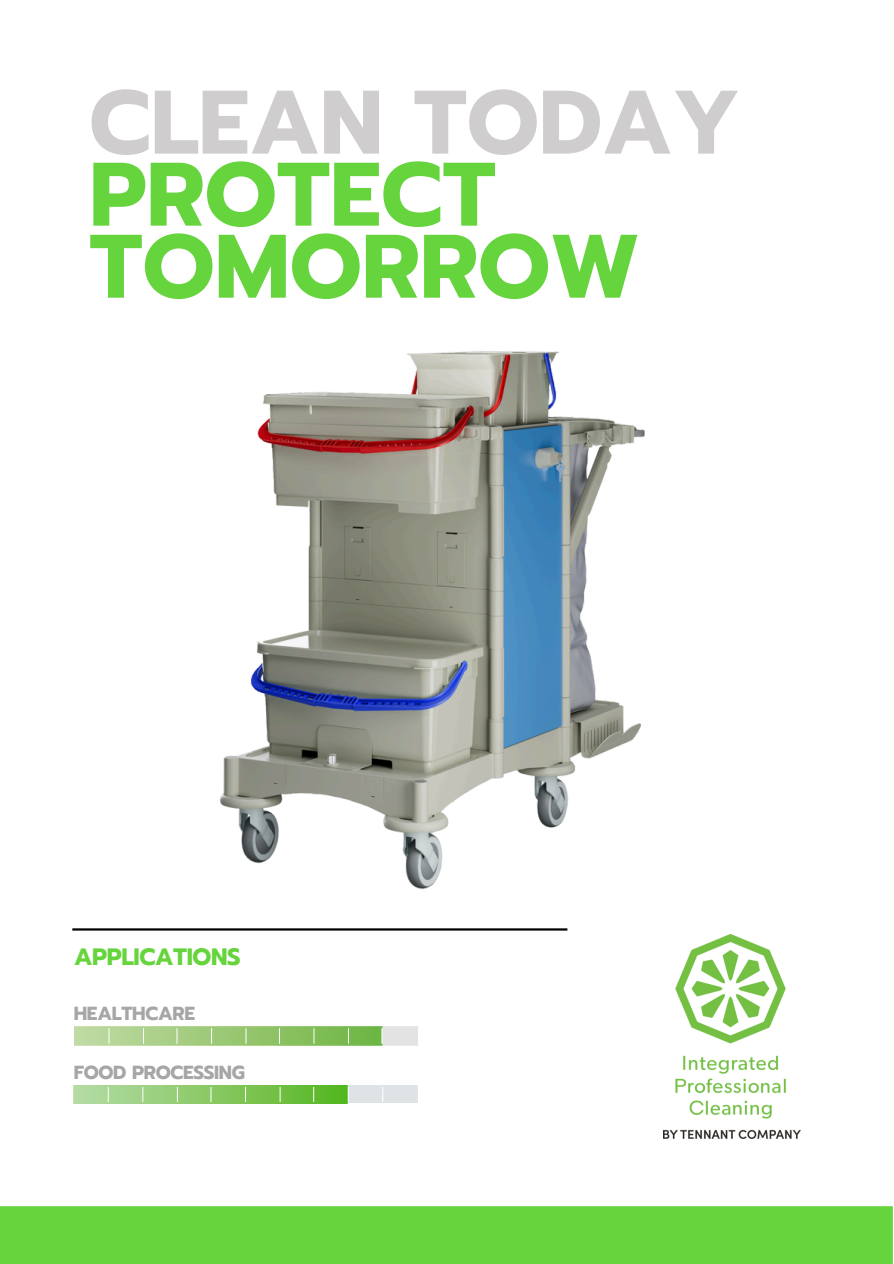
<style>
.page{position:relative;width:894px;height:1264px;background:#fff}
.page>*{position:absolute;margin:0;border:0;box-sizing:border-box;transform-origin:0 0}
.t1{font:700 90px/72px "Prompt";color:#66d43d}
.t2{font:700 23.55px "Prompt";letter-spacing:-.02em;color:#66d43d}
.t3{font:700 18.9px "Prompt";letter-spacing:-.02em;color:#a6a6a6}
.s1{color:#cfcdcd}
</style>
<div class="page">
<hr style="left:72px;top:928px;width:495px;height:2px;background:#000">
<div style="left:0;top:1206px;width:892px;height:57px;background:#66d43d"></div>
<img style="left:220px;top:351px;width:425px;height:538px">
<img style="left:663px;top:934px;width:137px;height:204px">
<img style="left:74px;top:1026px;width:344px;height:20px">
<img style="left:73px;top:1085px;width:345px;height:19px">
<p class="t1" style="left:89px;top:87px;width:652px"><span class="s1">CLEAN TODAY<br></span>PROTECT<br>TOMORROW</p>
<p class="t2" style="left:74px;top:938px;width:168px">APPLICATIONS</p>
<p class="t3" style="left:74px;top:999px;width:123px">HEALTHCARE</p>
<p class="t3" style="left:74px;top:1058px;width:172px">FOOD PROCESSING</p>
</div>
